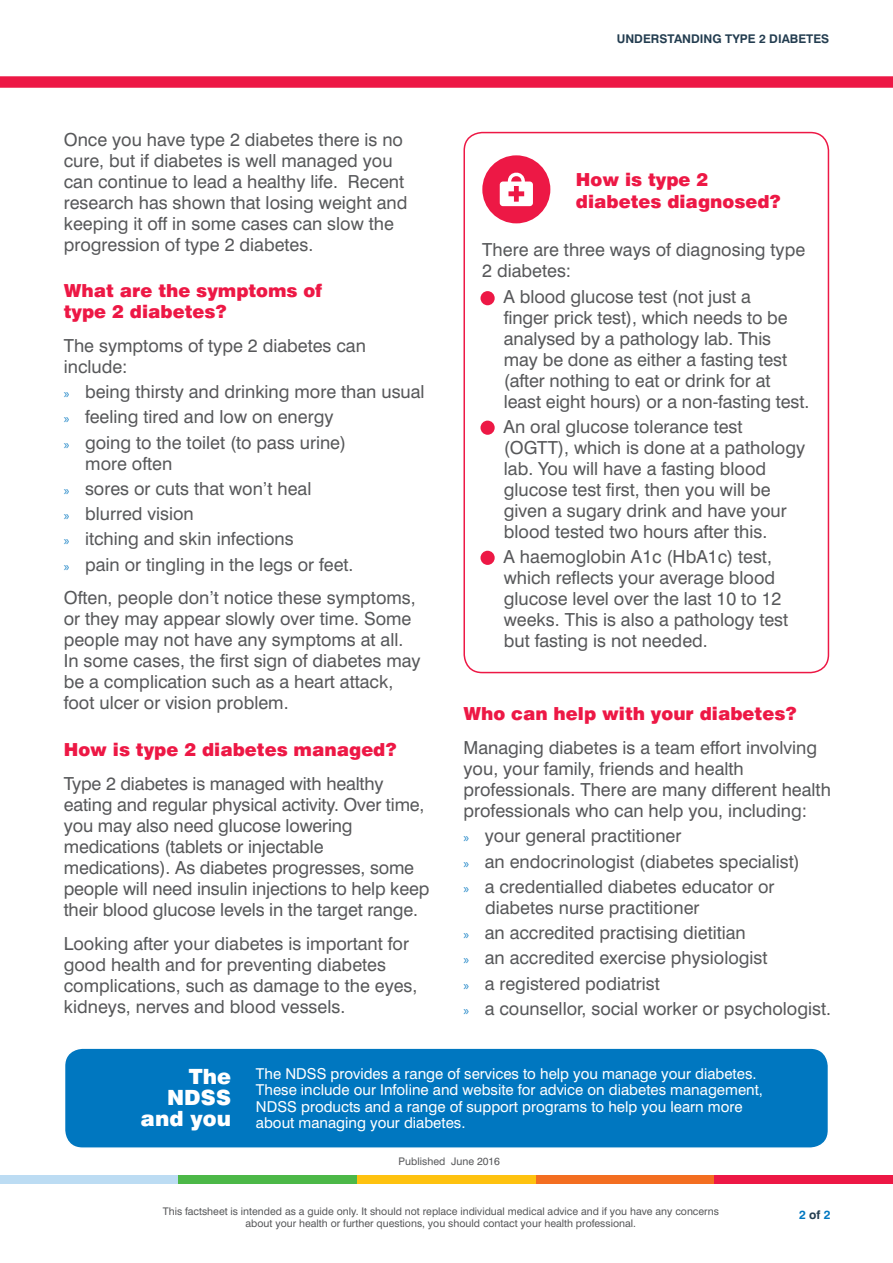
<style>
.page{position:relative;width:893px;height:1263px;background:#fff}
.page>*{position:absolute;margin:0;border:0;box-sizing:border-box;transform-origin:0 0}
.t1{font:900 21px/21px "Swiss 721 BT";color:#fff;text-align:right}
.t2{font:18px/21px "Swiss 721 BT";color:#57585a}
.t3{font:900 18px/21px "Swiss 721 BT";color:#ed1845}
.t4{font:15px/16.5px "Swiss 721 BT";color:#fff}
.t5{font:700 12px "Swiss 721 BT";color:#233d50}
.t6{font:700 12px "Swiss 721 BT";color:#0077c0}
.t7{font:10.5px/12px "Swiss 721 BT";color:#57585a;text-align:center}
.s1{font-family:"Myriad Pro";font-size:13.5px;color:#2287c8}
.s2{color:#233d50}
</style>
<div class="page">
<div style="left:357px;top:1176px;width:179px;height:8px;background:#fec210"></div>
<div style="left:0;top:1176px;width:179px;height:8px;background:#bcdcf3"></div>
<div style="left:179px;top:1176px;width:178px;height:8px;background:#4cb848"></div>
<div style="left:536px;top:1176px;width:178px;height:8px;background:#f36e21"></div>
<div style="left:714px;top:1176px;width:179px;height:8px;background:#ed1845"></div>
<div style="left:65px;top:1048px;width:763px;height:100px;background:#0077c0;border-radius:18px"></div>
<div style="left:64px;top:1047px;width:765px;height:102px;border:2px solid #fff;border-radius:18px"></div>
<div style="left:0;top:77px;width:893px;height:10px;background:#ed1845"></div>
<div style="left:463px;top:132px;width:366px;height:541px;border:2px solid #ed1845;border-radius:18px"></div>
<div style="left:482px;top:155px;width:68px;height:68px;background:#ed1845;border-radius:50%"></div>
<svg style="left:500px;top:172px;width:33px;height:34px"></svg>
<div style="left:480px;top:291px;width:15px;height:14px;background:#ed1845;border-radius:50%"></div>
<div style="left:480px;top:421px;width:15px;height:14px;background:#ed1845;border-radius:50%"></div>
<div style="left:480px;top:551px;width:15px;height:14px;background:#ed1845;border-radius:50%"></div>
<p class="t5" style="left:617px;top:31px;width:214px">UNDERSTANDING TYPE 2 DIABETES</p>
<p class="t2" style="left:64px;top:129px;width:345px">Once you have type 2 diabetes there is no cure, but if diabetes is well managed you can continue to lead a healthy life. Recent research has shown that losing weight and keeping it off in some cases can slow the progression of type 2 diabetes.</p>
<p class="t3" style="left:64px;top:280px;width:260px">What are the symptoms of type 2 diabetes?</p>
<p class="t2" style="left:64px;top:335px;width:304px">The symptoms of type 2 diabetes can include:</p>
<p class="t2" style="left:64px;top:379px;width:362px;line-height:25.2px"><span class="s1">»</span> being thirsty and drinking more than usual <span class="s1">»</span> feeling tired and low on energy<br><span class="s1">»</span> going to the toilet (to pass urine)</p>
<p class="t2" style="left:64px;top:450px;width:291px;line-height:25.2px;text-indent:22px">more often<br><span class="s1">»</span> sores or cuts that won’t heal<br><span class="s1">»</span> blurred vision<br><span class="s1">»</span> itching and skin infections<br><span class="s1">»</span> pain or tingling in the legs or feet.</p>
<p class="t2" style="left:64px;top:587px;width:358px">Often, people don’t notice these symptoms, or they may appear slowly over time. Some people may not have any symptoms at all.<br>In some cases, the first sign of diabetes may be a complication such as a heart attack, foot ulcer or vision problem.</p>
<p class="t3" style="left:64px;top:739px;width:334px">How is type 2 diabetes managed?</p>
<p class="t2" style="left:64px;top:773px;width:367px">Type 2 diabetes is managed with healthy eating and regular physical activity. Over time, you may also need glucose lowering medications (tablets or injectable medications). As diabetes progresses, some people will need insulin injections to help keep their blood glucose levels in the target range.</p>
<p class="t2" style="left:64px;top:932px;width:355px">Looking after your diabetes is important for good health and for preventing diabetes complications, such as damage to the eyes, kidneys, nerves and blood vessels.</p>
<p class="t3" style="left:576px;top:168px;width:206px;line-height:22.5px">How is type 2 diabetes diagnosed?</p>
<p class="t2" style="left:482px;top:239px;width:324px">There are three ways of diagnosing type<br>2 diabetes:</p>
<p class="t2" style="left:504px;top:286px;width:307px;text-indent:-22px"><span class="s1">»</span> A blood glucose test (not just a<br>finger prick test), which needs to be analysed by a pathology lab. This may be done as either a fasting test (after nothing to eat or drink for at least eight hours) or a non-fasting test.</p>
<p class="t2" style="left:504px;top:416px;width:303px;text-indent:-22px"><span class="s1">»</span> An oral glucose tolerance test (OGTT), which is done at a pathology lab. You will have a fasting blood glucose test first, then you will be given a sugary drink and have your blood tested two hours after this.</p>
<p class="t2" style="left:504px;top:546px;width:286px;text-indent:-22px"><span class="s1">»</span> A haemoglobin A1c (HbA1c) test, which reflects your average blood glucose level over the last 10 to 12 weeks. This is also a pathology test but fasting is not needed.</p>
<p class="t3" style="left:463px;top:703px;width:335px">Who can help with your diabetes?</p>
<p class="t2" style="left:463px;top:737px;width:369px">Managing diabetes is a team effort involving you, your family, friends and health professionals. There are many different health professionals who can help you, including:</p>
<p class="t2" style="left:463px;top:823px;width:338px;line-height:25.2px"><span class="s1">»</span> your general practitioner<br><span class="s1">»</span> an endocrinologist (diabetes specialist) <span class="s1">»</span> a credentialled diabetes educator or</p>
<p class="t2" style="left:463px;top:895px;width:369px;line-height:25.2px;text-indent:22px">diabetes nurse practitioner<br><span class="s1">»</span> an accredited practising dietitian<br><span class="s1">»</span> an accredited exercise physiologist<br><span class="s1">»</span> a registered podiatrist<br><span class="s1">»</span> a counsellor, social worker or psychologist.</p>
<p class="t1" style="left:141px;top:1065px;width:92px">The<br>NDSS and you</p>
<p class="t4" style="left:256px;top:1065px;width:509px">The NDSS provides a range of services to help you manage your diabetes.<br>These include our Infoline and website for advice on diabetes management, NDSS products and a range of support programs to help you learn more about managing your diabetes.</p>
<p class="t7" style="left:399px;top:1155px;width:103px">Published June 2016</p>
<p class="t7" style="left:163px;top:1205px;width:558px">This factsheet is intended as a guide only. It should not replace individual medical advice and if you have any concerns about your health or further questions, you should contact your health professional.</p>
<p class="t6" style="left:799px;top:1207px;width:33px">2 <span class="s2">of</span> 2</p>
</div>
